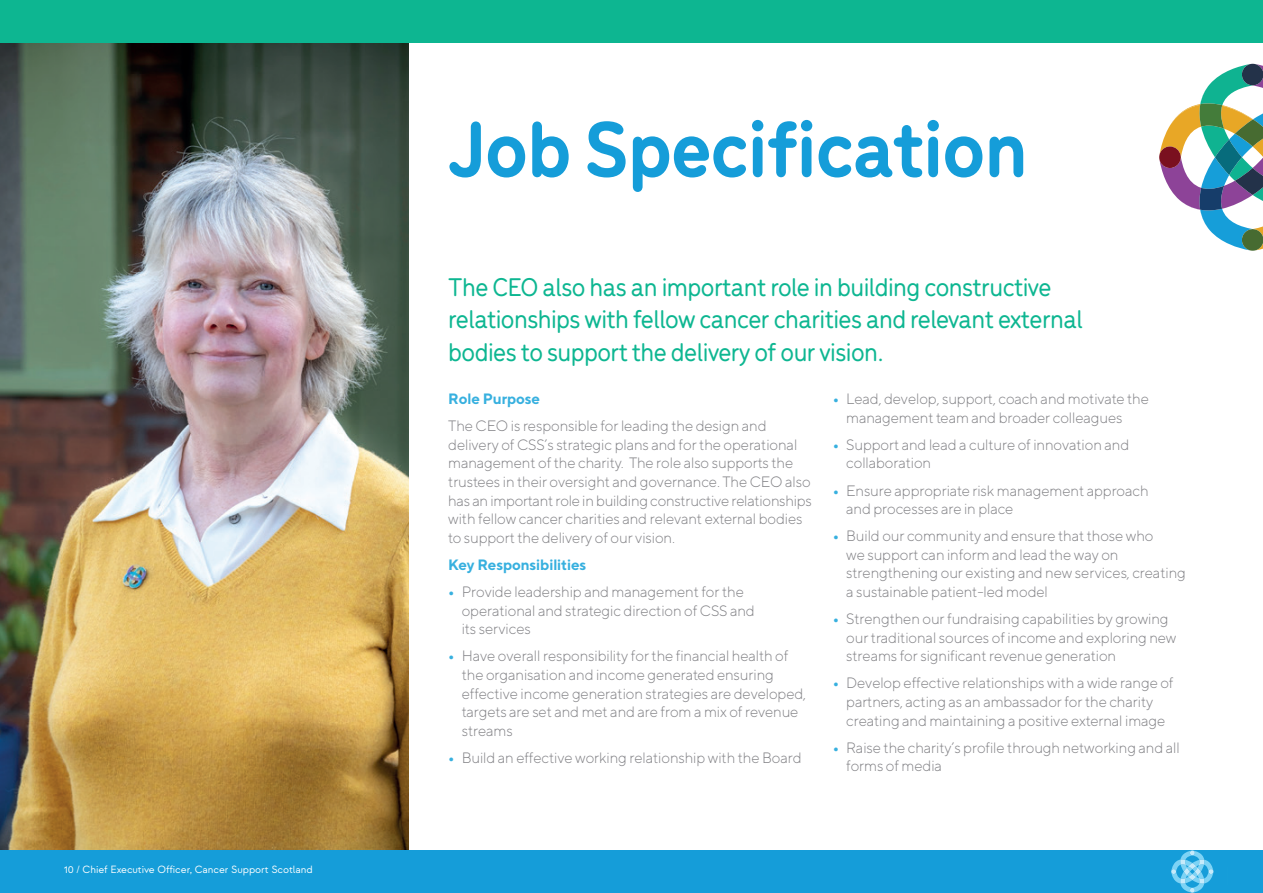
<style>
.page{position:relative;width:1263px;height:893px;background:#fff}
.page>*{position:absolute;margin:0;border:0;box-sizing:border-box;transform-origin:0 0}
.t1{font:700 82.5px "Menco";letter-spacing:-.01em;color:#159dd9}
.t2{font:500 27px/32.4px "Menco";letter-spacing:-.02em;color:#0db691}
.t3{font:300 15px/18.6px "TT Norms";letter-spacing:-.01em;color:#7f7f83}
.t4{font:700 15px "TT Norms";letter-spacing:-.01em;color:#37b0df}
.t5{font:10.5px "Strawford";letter-spacing:-.01em;color:#fff}
.s1{font-weight:700;color:#37b0df}
</style>
<div class="page">
<img style="left:0;top:43px;width:409px;height:807px">
<div style="left:0;top:850px;width:1263px;height:43px;background:#159dd9"></div>
<div style="left:0;top:0;width:1263px;height:43px;background:#0db691"></div>
<svg style="left:1171px;top:850px;width:42px;height:43px"></svg>
<svg style="left:1159px;top:64px;width:104px;height:187px"></svg>
<p class="t5" style="left:64px;top:863px;width:250px">10 / Chief Executive Officer, Cancer Support Scotland</p>
<h1 class="t1" style="left:448px;top:89px;width:582px">Job Specification</h1>
<h2 class="t2" style="left:448px;top:269px;width:636px">The CEO also has an important role in building constructive relationships with fellow cancer charities and relevant external bodies to support the delivery of our vision.</h2>
<p class="t4" style="left:448px;top:389px;width:93px">Role Purpose</p>
<p class="t3" style="left:448px;top:416px;width:365px">The CEO is responsible for leading the design and delivery of CSS’s strategic plans and for the operational management of the charity. The role also supports the trustees in their oversight and governance. The CEO also has an important role in building constructive relationships with fellow cancer charities and relevant external bodies to support the delivery of our vision.</p>
<p class="t4" style="left:448px;top:555px;width:140px">Key Responsibilities</p>
<p class="t3" style="left:462px;top:582px;width:295px;text-indent:-14px"><span class="s1">•</span> Provide leadership and management for the operational and strategic direction of CSS and its services</p>
<p class="t3" style="left:462px;top:646px;width:346px;text-indent:-14px"><span class="s1">•</span> Have overall responsibility for the financial health of the organisation and income generated ensuring effective income generation strategies are developed, targets are set and met and are from a mix of revenue streams</p>
<p class="t3" style="left:448px;top:748px;width:355px"><span class="s1">•</span> Build an effective working relationship with the Board</p>
<p class="t3" style="left:846px;top:389px;width:304px;text-indent:-13px"><span class="s1">•</span> Lead, develop, support, coach and motivate the management team and broader colleagues</p>
<p class="t3" style="left:846px;top:435px;width:285px;text-indent:-14px"><span class="s1">•</span> Support and lead a culture of innovation and collaboration</p>
<p class="t3" style="left:846px;top:481px;width:304px;text-indent:-14px"><span class="s1">•</span> Ensure appropriate risk management approach and processes are in place</p>
<p class="t3" style="left:846px;top:526px;width:341px;text-indent:-14px"><span class="s1">•</span> Build our community and ensure that those who<br>we support can inform and lead the way on strengthening our existing and new services, creating a sustainable patient-led model</p>
<p class="t3" style="left:846px;top:609px;width:332px;text-indent:-14px"><span class="s1">•</span> Strengthen our fundraising capabilities by growing our traditional sources of income and exploring new streams for significant revenue generation</p>
<p class="t3" style="left:833px;top:674px;width:342px;text-align:center"><span class="s1">•</span> Develop effective relationships with a wide range of partners, acting as an ambassador for the charity creating and maintaining a positive external image</p>
<p class="t3" style="left:846px;top:738px;width:335px;text-indent:-14px"><span class="s1">•</span> Raise the charity’s profile through networking and all forms of media</p>
</div>
